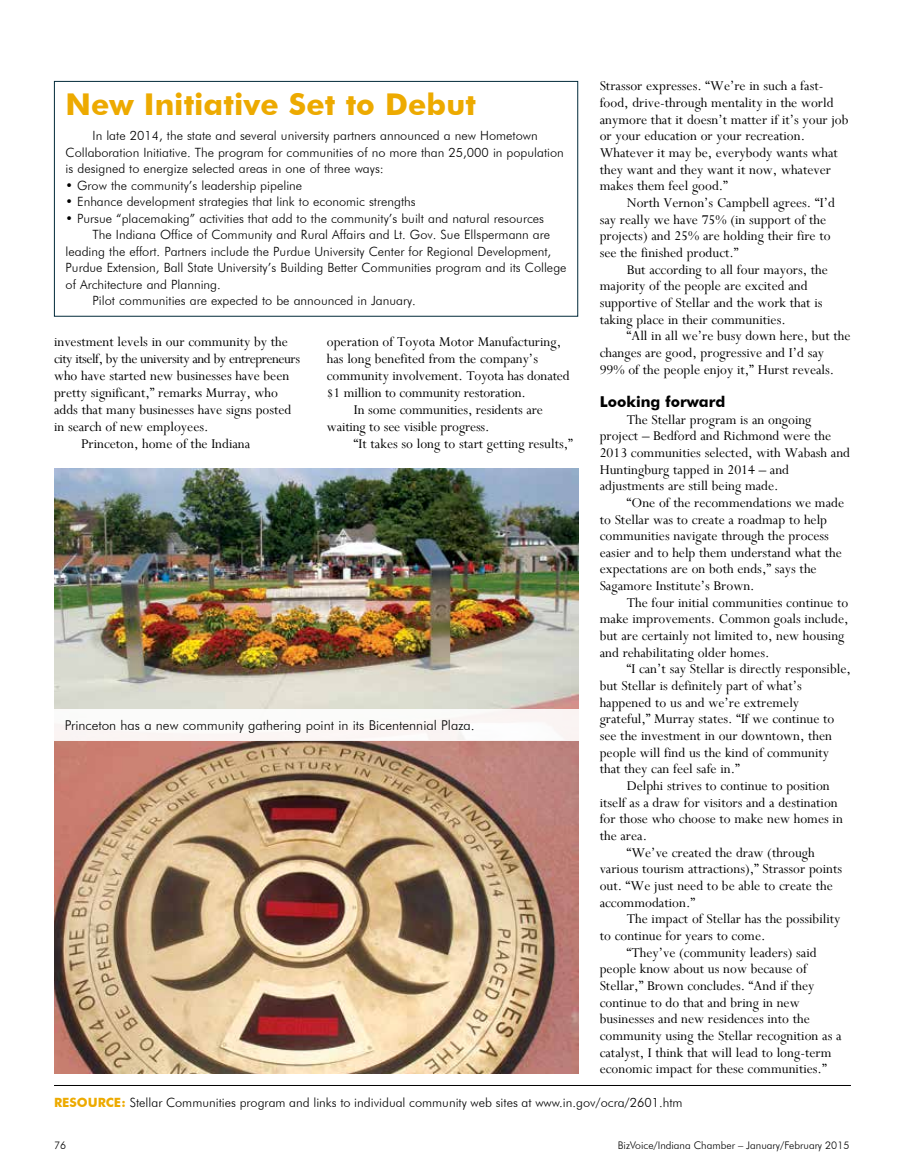
<style>
.page{position:relative;width:905px;height:1175px;background:#fff}
.page>*{position:absolute;margin:0;border:0;box-sizing:border-box;transform-origin:0 0}
.t1{font:700 30px "Futura BT";color:#edaa00}
.t2{font:15px/16.6px "Perpetua";color:#000}
.t3{font:15px "Perpetua";letter-spacing:-.03em;color:#000}
.t4{font:700 15px "Futura BT";color:#000}
.t5{font:300 13.5px "Futura BT";color:#000}
.t6{font:300 12.75px/16.5px "Futura BT";color:#000}
.t7{font:300 10.5px "Futura BT";color:#000}
.s1{font-weight:700;color:#edaa00}
</style>
<div class="page">
<hr style="left:54px;top:1085px;width:796px;height:1px;background:#000">
<div style="left:54px;top:81px;width:524px;height:235px;border:1px solid #022a3a"></div>
<img style="left:54px;top:469px;width:524px;height:239px">
<img style="left:54px;top:740px;width:524px;height:333px">
<h1 class="t1" style="left:66px;top:86px;width:412px">New Initiative Set to Debut</h1>
<p class="t6" style="left:66px;top:127px;width:500px;text-indent:27px">In late 2014, the state and several university partners announced a new Hometown<br>Collaboration Initiative. The program for communities of no more than 25,000 in population is designed to energize selected areas in one of three ways:</p>
<p class="t6" style="left:66px;top:177px;width:238px">• Grow the community’s leadership pipeline</p>
<p class="t6" style="left:66px;top:193px;width:351px">• Enhance development strategies that link to economic strengths</p>
<p class="t6" style="left:66px;top:210px;width:480px">• Pursue “placemaking” activities that add to the community’s built and natural resources</p>
<p class="t6" style="left:93px;top:226px;width:459px">The Indiana Office of Community and Rural Affairs and Lt. Gov. Sue Ellspermann are</p>
<p class="t6" style="left:66px;top:243px;width:487px">leading the effort. Partners include the Purdue University Center for Regional Development,</p>
<p class="t6" style="left:66px;top:259px;width:502px">Purdue Extension, Ball State University’s Building Better Communities program and its College</p>
<p class="t6" style="left:66px;top:276px;width:157px">of Architecture and Planning.</p>
<p class="t6" style="left:93px;top:292px;width:325px">Pilot communities are expected to be announced in January.</p>
<p class="t2" style="left:54px;top:333px;width:235px">investment levels in our community by the</p>
<p class="t3" style="left:54px;top:349px;width:247px">city itself, by the university and by entrepreneurs</p>
<p class="t2" style="left:54px;top:367px;width:237px">who have started new businesses have been</p>
<p class="t2" style="left:54px;top:384px;width:225px">pretty significant,” remarks Murray, who</p>
<p class="t2" style="left:54px;top:401px;width:239px">adds that many businesses have signs posted</p>
<p class="t2" style="left:54px;top:418px;width:156px">in search of new employees.</p>
<p class="t2" style="left:81px;top:435px;width:171px">Princeton, home of the Indiana</p>
<p class="t2" style="left:327px;top:333px;width:236px">operation of Toyota Motor Manufacturing,</p>
<p class="t2" style="left:327px;top:350px;width:213px">has long benefited from the company’s</p>
<p class="t2" style="left:327px;top:367px;width:244px">community involvement. Toyota has donated</p>
<p class="t2" style="left:327px;top:384px;width:201px">$1 million to community restoration.</p>
<p class="t2" style="left:354px;top:401px;width:190px">In some communities, residents are</p>
<p class="t2" style="left:327px;top:418px;width:164px">waiting to see visible progress.</p>
<p class="t2" style="left:354px;top:435px;width:220px">“It takes so long to start getting results,”</p>
<p class="t5" style="left:65px;top:717px;width:411px">Princeton has a new community gathering point in its Bicentennial Plaza.</p>
<p class="t2" style="left:599px;top:77px;width:250px">Strassor expresses. “We’re in such a fast&shy;food, drive-through mentality in the world anymore that it doesn’t matter if it’s your job or your education or your recreation.<br>Whatever it may be, everybody wants what they want and they want it now, whatever makes them feel good.”</p>
<p class="t2" style="left:599px;top:194px;width:237px;text-indent:27px">North Vernon’s Campbell agrees. “I’d say really we have 75% (in support of the projects) and 25% are holding their fire to see the finished product.”</p>
<p class="t2" style="left:599px;top:261px;width:230px;text-indent:27px">But according to all four mayors, the majority of the people are excited and supportive of Stellar and the work that is taking place in their communities.</p>
<p class="t2" style="left:599px;top:327px;width:252px;text-indent:27px">“All in all we’re busy down here, but the changes are good, progressive and I’d say<br>99% of the people enjoy it,” Hurst reveals.</p>
<p class="t4" style="left:599px;top:392px;width:127px">Looking forward</p>
<p class="t2" style="left:599px;top:410px;width:252px;text-indent:27px">The Stellar program is an ongoing project – Bedford and Richmond were the 2013 communities selected, with Wabash and Huntingburg tapped in 2014 – and adjustments are still being made.</p>
<p class="t2" style="left:599px;top:494px;width:246px;text-indent:27px">“One of the recommendations we made to Stellar was to create a roadmap to help communities navigate through the process easier and to help them understand what the expectations are on both ends,” says the Sagamore Institute’s Brown.</p>
<p class="t2" style="left:599px;top:594px;width:250px;text-indent:27px">The four initial communities continue to make improvements. Common goals include, but are certainly not limited to, new housing and rehabilitating older homes.</p>
<p class="t2" style="left:599px;top:660px;width:252px;text-indent:27px">“I can’t say Stellar is directly responsible, but Stellar is definitely part of what’s happened to us and we’re extremely grateful,” Murray states. “If we continue to see the investment in our downtown, then people will find us the kind of community that they can feel safe in.”</p>
<p class="t2" style="left:626px;top:777px;width:204px">Delphi strives to continue to position</p>
<p class="t2" style="left:599px;top:793px;width:239px">itself as a draw for visitors and a destination</p>
<p class="t2" style="left:599px;top:810px;width:245px">for those who choose to make new homes in</p>
<p class="t2" style="left:599px;top:827px;width:49px">the area.</p>
<p class="t2" style="left:626px;top:843px;width:189px">“We’ve created the draw (through</p>
<p class="t2" style="left:599px;top:860px;width:244px">various tourism attractions),” Strassor points</p>
<p class="t2" style="left:599px;top:877px;width:234px">out. “We just need to be able to create the</p>
<p class="t2" style="left:599px;top:893px;width:97px">accommodation.”</p>
<p class="t2" style="left:626px;top:910px;width:215px">The impact of Stellar has the possibility</p>
<p class="t2" style="left:599px;top:927px;width:167px">to continue for years to come.</p>
<p class="t2" style="left:626px;top:943px;width:191px">“They’ve (community leaders) said</p>
<p class="t2" style="left:599px;top:960px;width:209px">people know about us now because of</p>
<p class="t2" style="left:599px;top:977px;width:216px">Stellar,” Brown concludes. “And if they</p>
<p class="t2" style="left:599px;top:993px;width:201px">continue to do that and bring in new</p>
<p class="t2" style="left:599px;top:1010px;width:211px">businesses and new residences into the</p>
<p class="t2" style="left:599px;top:1027px;width:243px">community using the Stellar recognition as a</p>
<p class="t2" style="left:599px;top:1043px;width:233px">catalyst, I think that will lead to long-term</p>
<p class="t2" style="left:599px;top:1060px;width:228px">economic impact for these communities.”</p>
<p class="t6" style="left:54px;top:1094px;width:630px"><span class="s1">RESOURCE:</span> Stellar Communities program and links to individual community web sites at www.in.gov/ocra/2601.htm</p>
<p class="t7" style="left:54px;top:1139px;width:14px">76</p>
<p class="t7" style="left:618px;top:1139px;width:233px">BizVoice/Indiana Chamber – January/February 2015</p>
</div>
